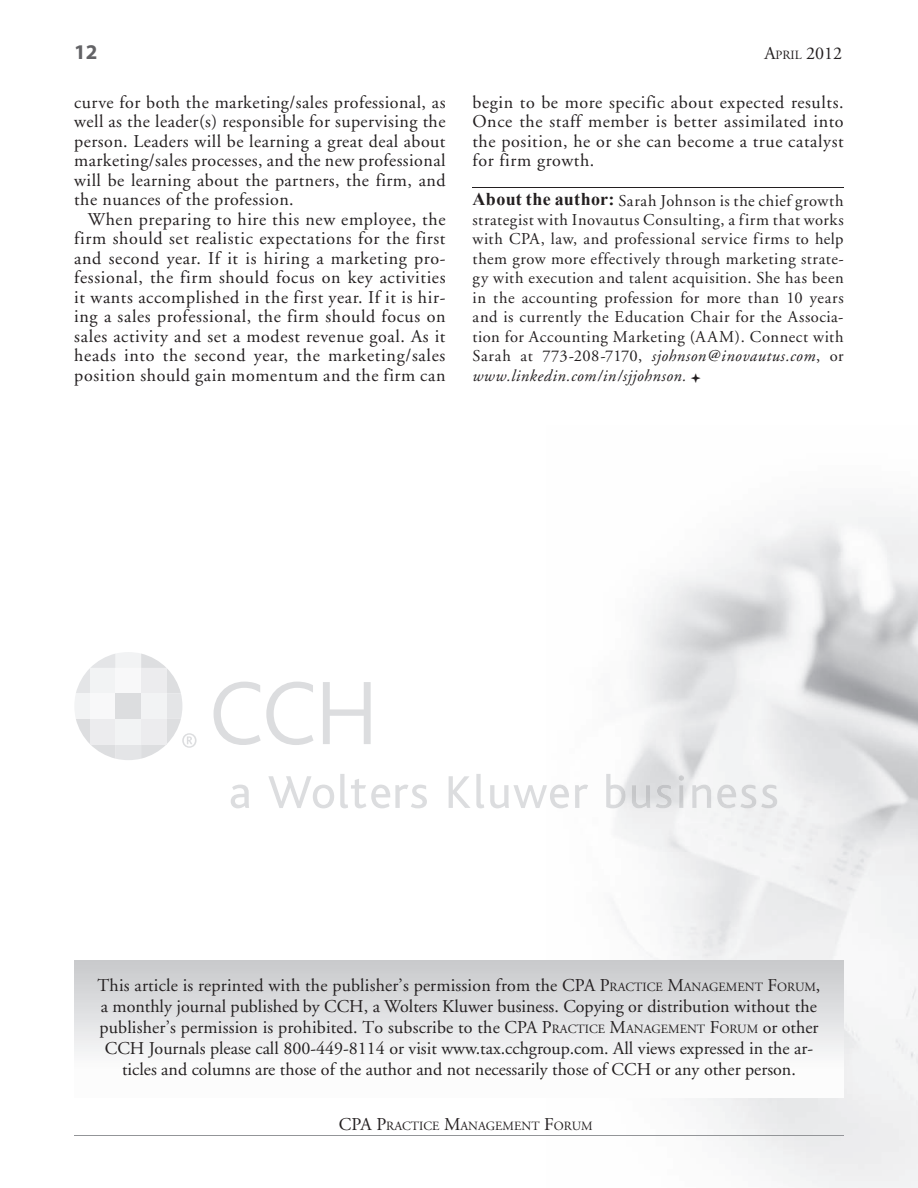
<style>
.page{position:relative;width:918px;height:1188px;background:#fff}
.page>*{position:absolute;margin:0;border:0;box-sizing:border-box;transform-origin:0 0}
.t1{font:700 21px "Myriad";color:#636366}
.t2{font:18px/19.5px "Adobe Garamond";letter-spacing:.01em;color:#231f20;text-align:justify}
.t3{font:16.5px/19.5px "Adobe Garamond";letter-spacing:.035em;color:#231f20;text-align:justify}
.t4{font:12.6px "Adobe Garamond";color:#231f20}
.s1{font-size:12.6px}
.s2{font-family:"Times New Roman";font-weight:700;font-size:18px}
.s3{font-style:italic}
.s4{font-size:18px}
</style>
<div class="page">
<hr style="left:74px;top:1135px;width:770px;height:1px;background:#939598">
<svg style="left:214px;top:682px;width:99px;height:63px"></svg>
<svg style="left:323px;top:682px;width:48px;height:62px"></svg>
<svg style="left:231px;top:785px;width:18px;height:23px"></svg>
<svg style="left:268px;top:776px;width:66px;height:32px"></svg>
<svg style="left:340px;top:774px;width:87px;height:34px"></svg>
<svg style="left:449px;top:774px;width:35px;height:34px"></svg>
<svg style="left:490px;top:785px;width:57px;height:23px"></svg>
<img style="left:550px;top:785px;width:19px;height:23px">
<svg style="left:579px;top:785px;width:9px;height:6px"></svg>
<img style="left:606px;top:774px;width:20px;height:34px">
<img style="left:632px;top:785px;width:19px;height:23px">
<img style="left:656px;top:785px;width:16px;height:23px">
<img style="left:678px;top:775px;width:6px;height:33px">
<img style="left:692px;top:785px;width:19px;height:23px">
<img style="left:717px;top:785px;width:19px;height:23px">
<img style="left:740px;top:785px;width:16px;height:23px">
<img style="left:761px;top:785px;width:16px;height:23px">
<svg style="left:75px;top:652px;width:122px;height:108px"></svg>
<hr style="left:472px;top:187px;width:372px;height:1px;background:#231f20">
<div style="left:74px;top:960px;width:770px;height:138px;background:linear-gradient(to bottom,#c9cbcd,#fff)"></div>
<p class="t1" style="left:74px;top:44px;width:25px">12</p>
<p class="t2" style="left:764px;top:45px;width:79px">A<span class="s1">PRIL</span> 2012</p>
<p class="t2" style="left:74px;top:94px;width:373px">curve for both the marketing/sales professional, as well as the leader(s) responsible for supervising the person. Leaders will be learning a great deal about marketing/sales processes, and the new professional will be learning about the partners, the firm, and the nuances of the profession.</p>
<p class="t2" style="left:74px;top:211px;width:373px;text-indent:14px">When preparing to hire this new employee, the firm should set realistic expectations for the first and second year. If it is hiring a marketing pro&shy;fessional, the firm should focus on key activities it wants accomplished in the first year. If it is hir&shy;ing a sales professional, the firm should focus on sales activity and set a modest revenue goal. As it heads into the second year, the marketing/sales position should gain momentum and the firm can</p>
<p class="t2" style="left:472px;top:94px;width:373px">begin to be more specific about expected results.<br>Once the staff member is better assimilated into the position, he or she can become a true catalyst for firm growth.</p>
<p class="t3" style="left:472px;top:192px;width:373px"><span class="s2">About the author:</span> Sarah Johnson is the chief growth strategist with Inovautus Consulting, a firm that works with CPA, law, and professional service firms to help them grow more effectively through marketing strate&shy;gy with execution and talent acquisition. She has been in the accounting profession for more than 10 years and is currently the Education Chair for the Associa&shy;tion for Accounting Marketing (AAM). Connect with Sarah at 773-208-7170, <span class="s3">sjohnson@inovautus.com</span>, or <span class="s3">www.linkedin.com/in/sjjohnson.</span></p>
<p class="t2" style="left:98px;top:977px;width:724px;line-height:21px;text-align:center">This article is reprinted with the publisher’s permission from the CPA P<span class="s1">RACTICE</span> M<span class="s1">ANAGEMENT</span> F<span class="s1">ORUM</span>, a monthly journal published by CCH, a Wolters Kluwer business. Copying or distribution without the publisher’s permission is prohibited. To subscribe to the CPA P<span class="s1">RACTICE</span> M<span class="s1">ANAGEMENT</span> F<span class="s1">ORUM</span> or other CCH Journals please call 800-449-8114 or visit www.tax.cchgroup.com. All views expressed in the ar&shy;ticles and columns are those of the author and not necessarily those of CCH or any other person.</p>
<p class="t4" style="left:339px;top:1120px;width:255px"><span class="s4">CPA P</span>RACTICE <span class="s4">M</span>ANAGEMENT <span class="s4">F</span>ORUM</p>
</div>
